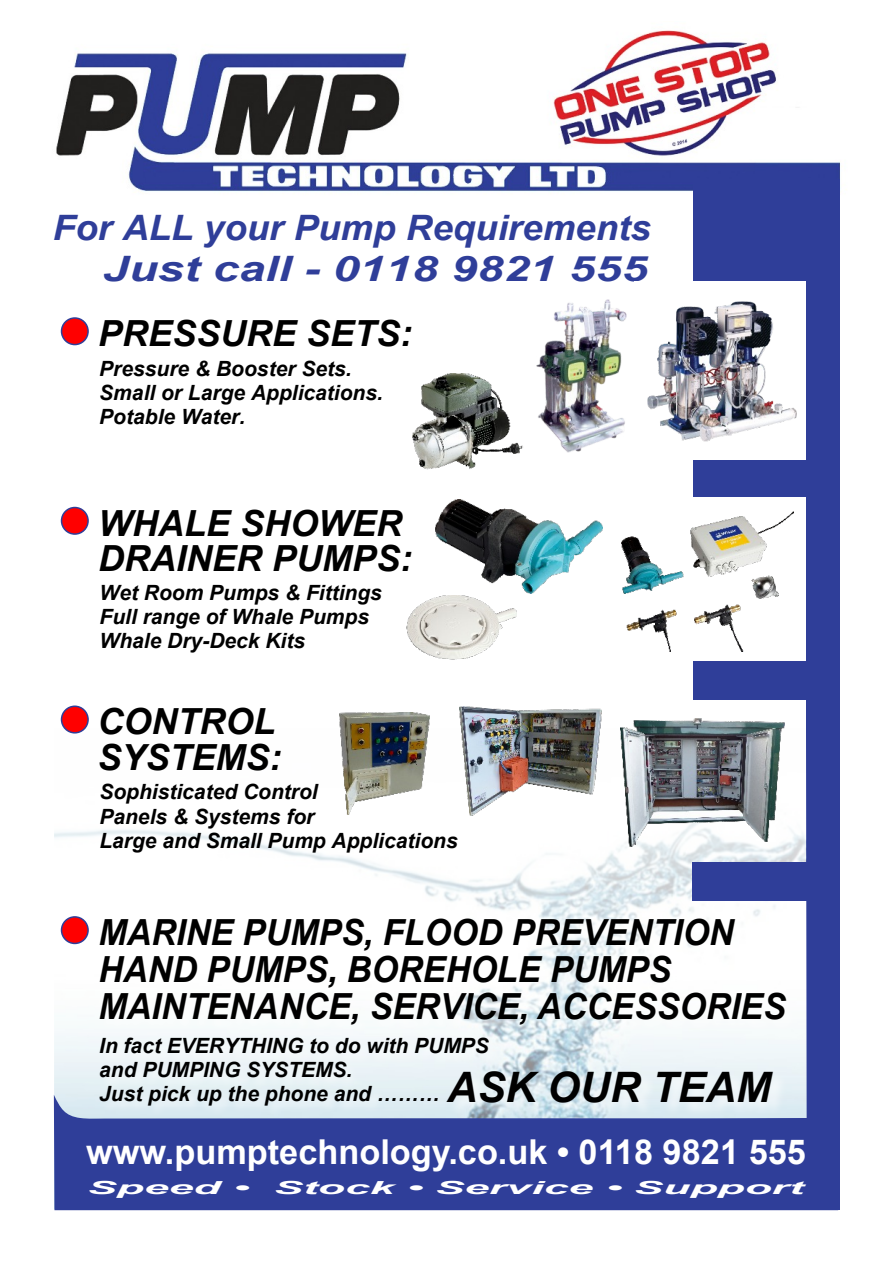
<style>
.page{position:relative;width:893px;height:1263px;background:#fff}
.page>*{position:absolute;margin:0;border:0;box-sizing:border-box;transform-origin:0 0}
.t1{font:italic 700 42px "Arial";color:#000}
.t2{font:italic 700 36px/37.2px "Arial";color:#000;scale:.95 1}
.t3{font:italic 700 36px/35.1px "Arial";color:#000}
.t4{font:italic 700 34.95px/40px "Arial";color:#2f3e99;text-align:right;scale:1.05 1}
.t5{font:700 34.35px "Arial";color:#fff}
.t6{font:italic 700 21px/24.2px "Arial";color:#000}
.t7{font:italic 700 18px "Arial";color:#fff;scale:2.47 1}
</style>
<div class="page">
<img style="left:56px;top:30px;width:786px;height:171px">
<div style="left:693px;top:180px;width:146px;height:1030px;background:#2f3e99"></div>
<div style="left:634px;top:282px;width:172px;height:178px;background:#fff"></div>
<div style="left:61px;top:317px;width:28px;height:28px;background:#f00;border:2px solid #2f3e99;border-radius:50%"></div>
<div style="left:638px;top:498px;width:168px;height:163px;background:#fff"></div>
<div style="left:634px;top:700px;width:172px;height:164px;background:#fff"></div>
<div style="left:61px;top:507px;width:28px;height:28px;background:#f00;border:2px solid #2f3e99;border-radius:50%"></div>
<img style="left:54px;top:729px;width:752px;height:366px">
<div style="left:61px;top:705px;width:28px;height:28px;background:#f00;border:2px solid #2f3e99;border-radius:50%"></div>
<div style="left:61px;top:916px;width:28px;height:28px;background:#f00;border:2px solid #2f3e99;border-radius:50%"></div>
<div style="left:97px;top:1079px;width:346px;height:16px;background:#e4f0f3"></div>
<svg style="left:54px;top:1095px;width:639px;height:115px;background:#4756a5"></svg>
<div style="left:692px;top:862px;width:131px;height:38px;background:#2f3e99"></div>
<img style="left:443px;top:1079px;width:364px;height:52px">
<img style="left:413px;top:374px;width:110px;height:96px">
<img style="left:537px;top:300px;width:89px;height:152px">
<img style="left:648px;top:302px;width:148px;height:139px">
<img style="left:620px;top:718px;width:164px;height:128px">
<img style="left:459px;top:706px;width:143px;height:109px">
<img style="left:339px;top:712px;width:91px;height:102px">
<img style="left:95px;top:906px;width:712px;height:173px">
<img style="left:622px;top:512px;width:171px;height:139px">
<img style="left:435px;top:500px;width:167px;height:93px">
<img style="left:406px;top:596px;width:110px;height:64px">
<h3 class="t4" style="left:53px;top:211px;width:571px">For ALL your Pump Requirements<br>Just call - 0118 9821 555</h3>
<h2 class="t3" style="left:98px;top:319px;width:316px">PRESSURE SETS:</h2>
<p class="t6" style="left:99px;top:358px;width:285px">Pressure &amp; Booster Sets.<br>Small or Large Applications.<br>Potable Water.</p>
<h2 class="t3" style="left:98px;top:509px;width:316px">WHALE SHOWER<br>DRAINER PUMPS:</h2>
<p class="t6" style="left:100px;top:582px;width:284px">Wet Room Pumps &amp; Fittings<br>Full range of Whale Pumps<br>Whale Dry-Deck Kits</p>
<h2 class="t3" style="left:97px;top:707px;width:185px">CONTROL<br>SYSTEMS:</h2>
<p class="t6" style="left:99px;top:782px;width:360px">Sophisticated Control<br>Panels &amp; Systems for<br>Large and Small Pump Applications</p>
<h2 class="t2" style="left:98px;top:917px;width:725px">MARINE PUMPS, FLOOD PREVENTION<br>HAND PUMPS, BOREHOLE PUMPS<br>MAINTENANCE, SERVICE, ACCESSORIES</h2>
<p class="t6" style="left:99px;top:1035px;width:391px">In fact EVERYTHING to do with PUMPS and PUMPING SYSTEMS.<br>Just pick up the phone and ………</p>
<h3 class="t5" style="left:86px;top:1139px;width:721px">www.pumptechnology.co.uk • 0118 9821 555</h3>
<p class="t7" style="left:87px;top:1181px;width:67px">Speed •</p>
<p class="t7" style="left:273px;top:1181px;width:216px">Stock • Service • Support</p>
<h1 class="t1" style="left:447px;top:1071px;width:326px">ASK OUR TEAM</h1>
</div>
